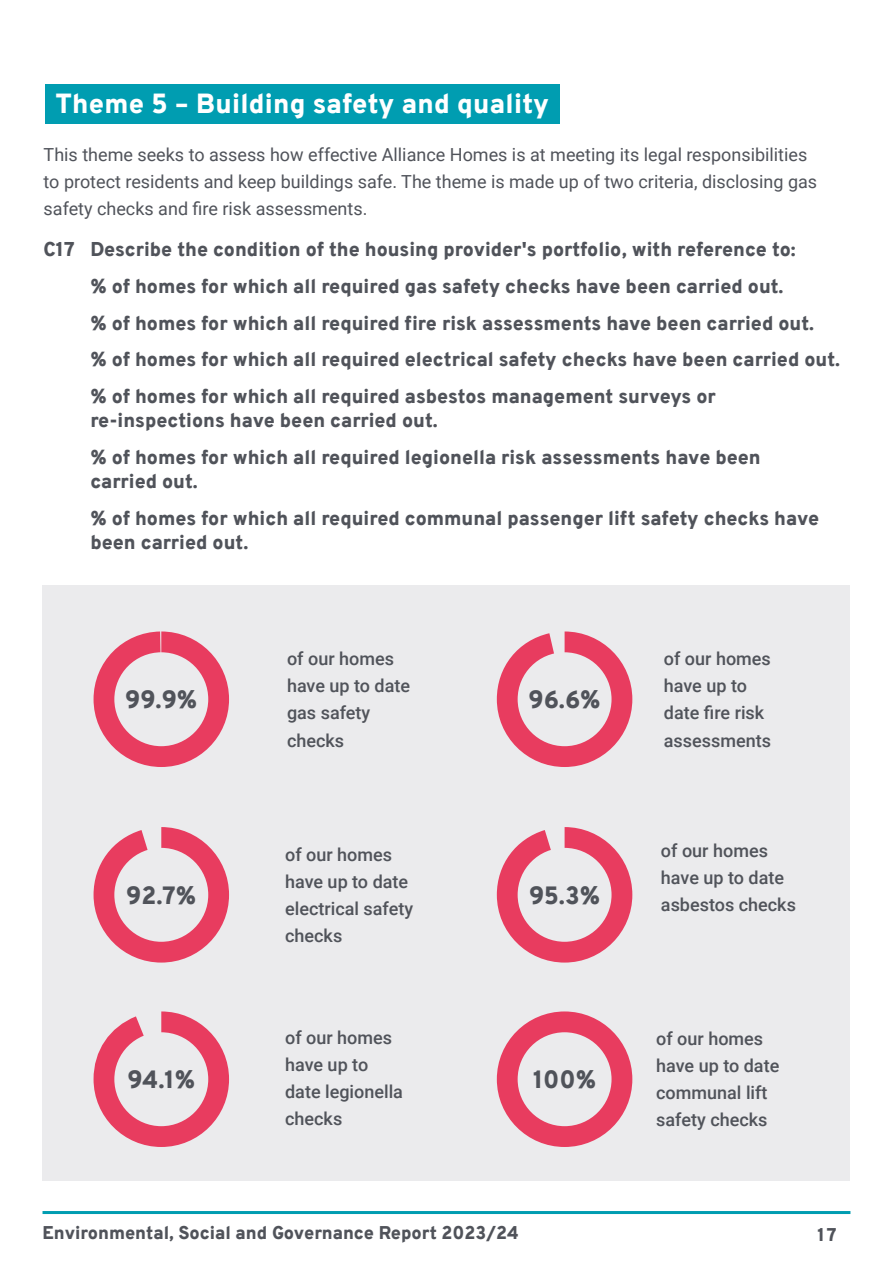
<style>
.page{position:relative;width:893px;height:1263px;background:#fff}
.page>*{position:absolute;margin:0;border:0;box-sizing:border-box;transform-origin:0 0}
.t1{font:900 27px "Overpass";letter-spacing:.01em;color:#fff}
.t2{font:900 24.3px "Overpass";color:#50535a}
.t3{font:900 19.5px/36.8px "Overpass";color:#50535a}
.t4{font:500 18px/27px "Roboto";color:#50535a}
.t5{font:18px/27px "Roboto";color:#50535a}
.t6{font:900 18px "Overpass";color:#50535a}
</style>
<div class="page">
<div style="left:43px;top:585px;width:807px;height:595px;background:#ebebed"></div>
<svg style="left:94px;top:1011px;width:135px;height:136px"></svg>
<div style="left:497px;top:1011px;width:135px;height:136px;background:#e83c5f;border-radius:68px"></div>
<div style="left:94px;top:631px;width:135px;height:136px;background:#e83c5f;border-radius:68px"></div>
<div style="left:45px;top:84px;width:514px;height:40px;background:#009db1"></div>
<div style="left:114px;top:652px;width:94px;height:94px;background:#ebebed;border-radius:50%"></div>
<div style="left:114px;top:1032px;width:94px;height:94px;background:#ebebed;border-radius:50%"></div>
<div style="left:518px;top:1032px;width:93px;height:94px;background:#ebebed;border-radius:50%"></div>
<svg style="left:497px;top:631px;width:135px;height:136px"></svg>
<svg style="left:94px;top:827px;width:135px;height:135px"></svg>
<div style="left:518px;top:652px;width:93px;height:94px;background:#ebebed;border-radius:50%"></div>
<div style="left:114px;top:848px;width:94px;height:94px;background:#ebebed;border-radius:50%"></div>
<svg style="left:497px;top:827px;width:135px;height:135px"></svg>
<div style="left:518px;top:848px;width:93px;height:94px;background:#ebebed;border-radius:50%"></div>
<hr style="left:43px;top:1211px;width:807px;height:3px;background:#009db1">
<h1 class="t1" style="left:55px;top:84px;width:495px">Theme 5 – Building safety and quality</h1>
<p class="t5" style="left:44px;top:140px;width:775px">This theme seeks to assess how effective Alliance Homes is at meeting its legal responsibilities to protect residents and keep buildings safe. The theme is made up of two criteria, disclosing gas safety checks and fire risk assessments.</p>
<p class="t3" style="left:90px;top:231px;width:751px;text-indent:-47px">C17 Describe the condition of the housing provider's portfolio, with reference to:<br>% of homes for which all required gas safety checks have been carried out.<br>% of homes for which all required fire risk assessments have been carried out.<br>% of homes for which all required electrical safety checks have been carried out. % of homes for which all required asbestos management surveys or</p>
<p class="t3" style="left:90px;top:402px;width:672px">re-inspections have been carried out.<br>% of homes for which all required legionella risk assessments have been</p>
<p class="t3" style="left:90px;top:463px;width:730px">carried out.<br>% of homes for which all required communal passenger lift safety checks have</p>
<p class="t3" style="left:90px;top:524px;width:159px">been carried out.</p>
<p class="t2" style="left:125px;top:682px;width:74px">99.9%</p>
<p class="t2" style="left:126px;top:878px;width:71px">92.7%</p>
<p class="t4" style="left:287px;top:645px;width:125px">of our homes have up to date gas safety checks</p>
<p class="t4" style="left:285px;top:840px;width:130px">of our homes have up to date electrical safety checks</p>
<p class="t2" style="left:528px;top:682px;width:74px">96.6%</p>
<p class="t4" style="left:664px;top:645px;width:109px">of our homes have up to date fire risk assessments</p>
<p class="t4" style="left:661px;top:836px;width:125px">of our homes have up to date</p>
<p class="t2" style="left:529px;top:878px;width:73px">95.3%</p>
<p class="t4" style="left:661px;top:890px;width:137px">asbestos checks</p>
<p class="t4" style="left:285px;top:1023px;width:119px">of our homes have up to date legionella checks</p>
<p class="t2" style="left:127px;top:1062px;width:69px">94.1%</p>
<p class="t2" style="left:533px;top:1062px;width:65px">100%</p>
<p class="t4" style="left:656px;top:1025px;width:125px">of our homes have up to date communal lift safety checks</p>
<p class="t6" style="left:43px;top:1220px;width:478px">Environmental, Social and Governance Report 2023/24</p>
<p class="t6" style="left:817px;top:1222px;width:21px">17</p>
</div>
